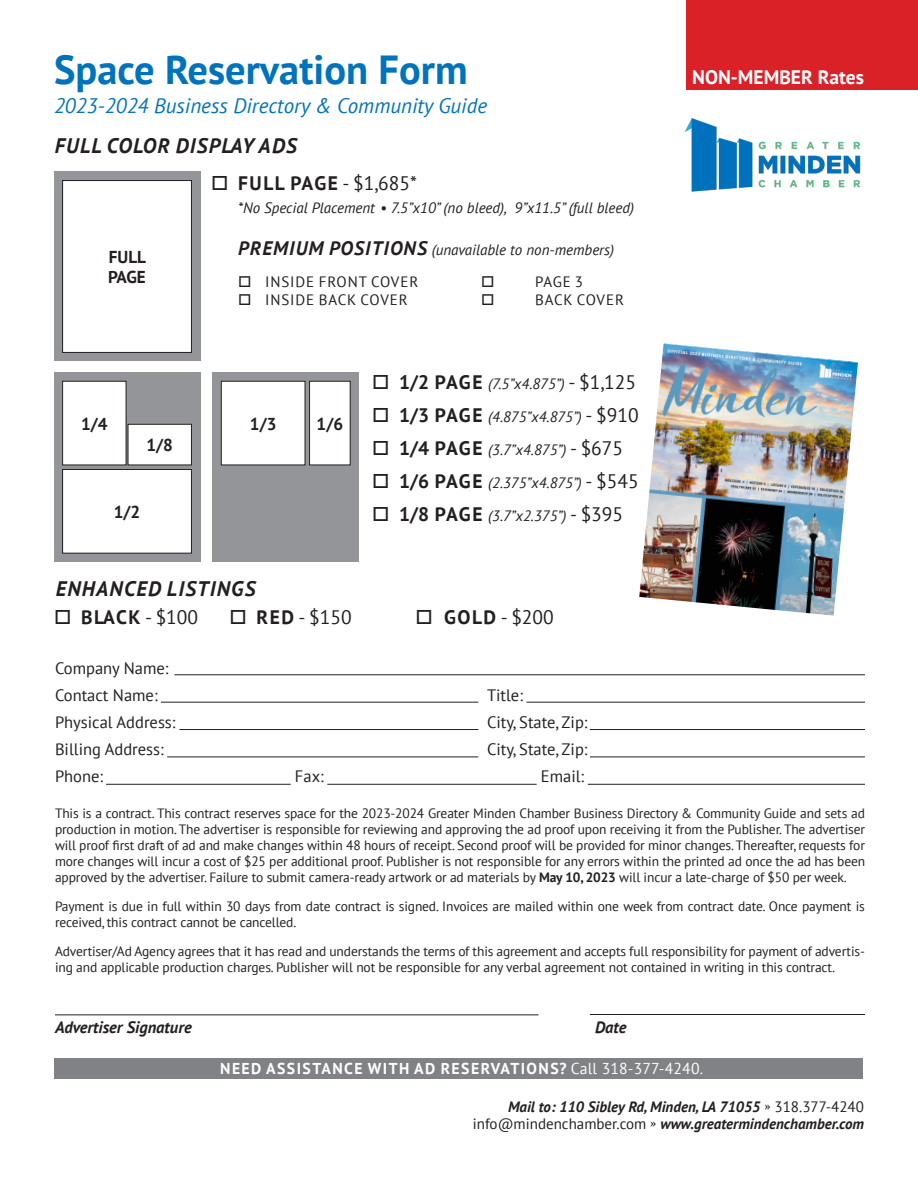
<style>
.page{position:relative;width:918px;height:1188px;background:#fff}
.page>*{position:absolute;margin:0;border:0;box-sizing:border-box;transform-origin:0 0}
.t1{font:700 40.5px "PT Sans";color:#0073bc}
.t2{font:italic 21px "PT Sans";color:#0073bc}
.t3{font:italic 700 21px "PT Sans";letter-spacing:.055em;color:#231f20}
.t4{font:700 19.5px "PT Sans";letter-spacing:.08em;color:#231f20}
.t5{font:19.5px "PT Sans";color:#231f20}
.t6{font:700 19.5px "PT Sans";color:#fff}
.t7{font:700 17.25px "PT Sans";color:#231f20}
.t8{font:16.5px "PT Sans";color:#231f20}
.t9{font:italic 700 16.5px "PT Sans";color:#231f20}
.t10{font:700 15.75px "PT Sans";letter-spacing:.09em;color:#fff}
.t11{font:italic 15px "PT Sans";color:#231f20}
.t12{font:italic 700 15px "PT Sans";color:#231f20}
.t13{font:15px "PT Sans";letter-spacing:.06em;color:#231f20}
.t14{font:13.5px/16.2px "PT Sans";letter-spacing:-.01em;color:#231f20}
.s1{font-weight:400}
.s2{font-weight:700;font-size:19.5px}
.s3{font-weight:700;font-style:normal;font-size:19.5px}
.s4{font-style:normal;font-size:19.5px}
.s5{font-weight:700}
.s6{font-family:"Adobe Caslon Pro";font-weight:400;font-style:normal}
.s7{font-weight:400;font-style:normal}
</style>
<div class="page">
<div style="left:54px;top:373px;width:146px;height:189px;background:#939598"></div>
<div style="left:63px;top:469px;width:128px;height:84px;background:#fff"></div>
<div style="left:62px;top:469px;width:130px;height:84px;border:1px solid #231f20"></div>
<div style="left:63px;top:381px;width:63px;height:84px;background:#fff"></div>
<div style="left:62px;top:381px;width:64px;height:84px;border:1px solid #231f20"></div>
<div style="left:128px;top:424px;width:63px;height:41px;background:#fff"></div>
<div style="left:128px;top:424px;width:64px;height:41px;border:1px solid #231f20"></div>
<div style="left:213px;top:373px;width:146px;height:189px;background:#939598"></div>
<div style="left:221px;top:381px;width:84px;height:84px;background:#fff"></div>
<div style="left:221px;top:381px;width:84px;height:84px;border:1px solid #231f20"></div>
<div style="left:310px;top:381px;width:40px;height:84px;background:#fff"></div>
<div style="left:309px;top:381px;width:41px;height:84px;border:1px solid #231f20"></div>
<div style="left:54px;top:172px;width:146px;height:189px;background:#939598"></div>
<div style="left:63px;top:181px;width:128px;height:171px;background:#fff"></div>
<div style="left:62px;top:180px;width:130px;height:173px;border:1px solid #231f20"></div>
<hr style="left:174px;top:674px;width:691px;height:1px;background:#231f20">
<hr style="left:161px;top:702px;width:317px;height:1px;background:#231f20">
<hr style="left:526px;top:702px;width:339px;height:1px;background:#231f20">
<hr style="left:179px;top:729px;width:299px;height:1px;background:#231f20">
<hr style="left:590px;top:729px;width:275px;height:1px;background:#231f20">
<hr style="left:167px;top:757px;width:311px;height:1px;background:#231f20">
<hr style="left:590px;top:757px;width:275px;height:1px;background:#231f20">
<hr style="left:106px;top:784px;width:185px;height:1px;background:#231f20">
<hr style="left:327px;top:784px;width:210px;height:1px;background:#231f20">
<hr style="left:588px;top:784px;width:277px;height:1px;background:#231f20">
<hr style="left:55px;top:1014px;width:484px;height:1px;background:#231f20">
<hr style="left:590px;top:1014px;width:275px;height:1px;background:#231f20">
<div style="left:687px;top:0;width:231px;height:90px;background:#da2128"></div>
<div style="left:54px;top:1058px;width:809px;height:21px;background:#808285"></div>
<img style="left:685px;top:118px;width:176px;height:74px">
<img style="left:639px;top:343px;width:219px;height:273px">
<p class="t1" style="left:54px;top:43px;width:415px">Space Reservation Form</p>
<p class="t2" style="left:54px;top:92px;width:435px">2023-2024 Business Directory &amp; Community Guide</p>
<p class="t3" style="left:55px;top:132px;width:244px">FULL COLOR DISPLAY ADS</p>
<p class="t7" style="left:109px;top:245px;width:39px">FULL</p>
<p class="t7" style="left:108px;top:266px;width:39px">PAGE</p>
<p class="t7" style="left:81px;top:412px;width:28px">1/4</p>
<p class="t7" style="left:146px;top:434px;width:28px">1/8</p>
<p class="t7" style="left:114px;top:500px;width:28px">1/2</p>
<p class="t4" style="left:211px;top:170px;width:207px">□ FULL PAGE <span class="s1">- $1,685*</span></p>
<p class="t11" style="left:238px;top:198px;width:398px">*No Special Placement • 7.5”x10” (no bleed), 9”x11.5” (full bleed)</p>
<p class="t11" style="left:238px;top:240px;width:378px"><span class="s2">PREMIUM POSITIONS</span> (unavailable to non-members)</p>
<p class="t13" style="left:238px;top:272px;width:182px">□ INSIDE FRONT COVER</p>
<p class="t13" style="left:535px;top:272px;width:49px">PAGE 3</p>
<p class="t13" style="left:238px;top:290px;width:171px">□ INSIDE BACK COVER</p>
<p class="t13" style="left:535px;top:290px;width:90px">BACK COVER</p>
<p class="t7" style="left:250px;top:412px;width:28px">1/3</p>
<p class="t7" style="left:317px;top:412px;width:28px">1/6</p>
<p class="t11" style="left:372px;top:374px;width:265px">□ <span class="s3">1/2 PAGE</span> (7.5”x4.875”) <span class="s4">- $1,125</span></p>
<p class="t11" style="left:372px;top:407px;width:268px">□ <span class="s3">1/3 PAGE</span> (4.875”x4.875”) <span class="s4">- $910</span></p>
<p class="t11" style="left:372px;top:440px;width:253px">□ <span class="s3">1/4 PAGE</span> (3.7”x4.875”) <span class="s4">- $675</span></p>
<p class="t11" style="left:372px;top:473px;width:268px">□ <span class="s3">1/6 PAGE</span> (2.375”x4.875”) <span class="s4">- $545</span></p>
<p class="t11" style="left:372px;top:506px;width:253px">□ <span class="s3">1/8 PAGE</span> (3.7”x2.375”) <span class="s4">- $395</span></p>
<p class="t3" style="left:56px;top:575px;width:201px">ENHANCED LISTINGS</p>
<p class="t4" style="left:54px;top:604px;width:146px">□ BLACK <span class="s1">- $100</span></p>
<p class="t5" style="left:230px;top:605px;width:124px">□ <span class="s5">RED</span> - $150</p>
<p class="t5" style="left:416px;top:605px;width:140px">□ <span class="s5">GOLD</span> - $200</p>
<p class="t6" style="left:692px;top:65px;width:173px">NON-MEMBER Rates</p>
<p class="t8" style="left:55px;top:657px;width:115px">Company Name:</p>
<p class="t8" style="left:55px;top:684px;width:104px">Contact Name:</p>
<p class="t8" style="left:487px;top:684px;width:37px">Title:</p>
<p class="t8" style="left:55px;top:711px;width:122px">Physical Address:</p>
<p class="t8" style="left:487px;top:711px;width:102px">City, State, Zip:</p>
<p class="t8" style="left:55px;top:738px;width:110px">Billing Address:</p>
<p class="t8" style="left:487px;top:738px;width:102px">City, State, Zip:</p>
<p class="t8" style="left:55px;top:765px;width:50px">Phone:</p>
<p class="t8" style="left:295px;top:765px;width:30px">Fax:</p>
<p class="t8" style="left:541px;top:765px;width:45px">Email:</p>
<p class="t14" style="left:55px;top:804px;width:812px;text-align:justify">This is a contract. This contract reserves space for the 2023-2024 Greater Minden Chamber Business Directory &amp; Community Guide and sets ad production in motion. The advertiser is responsible for reviewing and approving the ad proof upon receiving it from the Publisher. The advertiser will proof first draft of ad and make changes within 48 hours of receipt. Second proof will be provided for minor changes. Thereafter, requests for more changes will incur a cost of $25 per additional proof. Publisher is not responsible for any errors within the printed ad once the ad has been</p>
<p class="t14" style="left:55px;top:869px;width:793px">approved by the advertiser. Failure to submit camera-ready artwork or ad materials by <span class="s5">May 10, 2023</span> will incur a late-charge of $50 per week.</p>
<p class="t14" style="left:55px;top:898px;width:811px">Payment is due in full within 30 days from date contract is signed. Invoices are mailed within one week from contract date. Once payment is received, this contract cannot be cancelled.</p>
<p class="t14" style="left:55px;top:943px;width:812px">Advertiser/Ad Agency agrees that it has read and understands the terms of this agreement and accepts full responsibility for payment of advertis&shy;ing and applicable production charges. Publisher will not be responsible for any verbal agreement not contained in writing in this contract.</p>
<p class="t9" style="left:55px;top:1016px;width:138px">Advertiser Signature</p>
<p class="t9" style="left:595px;top:1016px;width:33px">Date</p>
<p class="t10" style="left:220px;top:1058px;width:484px">NEED ASSISTANCE WITH AD RESERVATIONS? <span class="s1">Call 318-377-4240.</span></p>
<p class="t12" style="left:508px;top:1097px;width:357px">Mail to: 110 Sibley Rd, Minden, LA 71055 <span class="s6">»</span> <span class="s7">318.377-4240</span></p>
<p class="t12" style="left:473px;top:1113px;width:393px"><span class="s7">info@mindenchamber.com</span> <span class="s6">»</span> www.greatermindenchamber.com</p>
</div>
